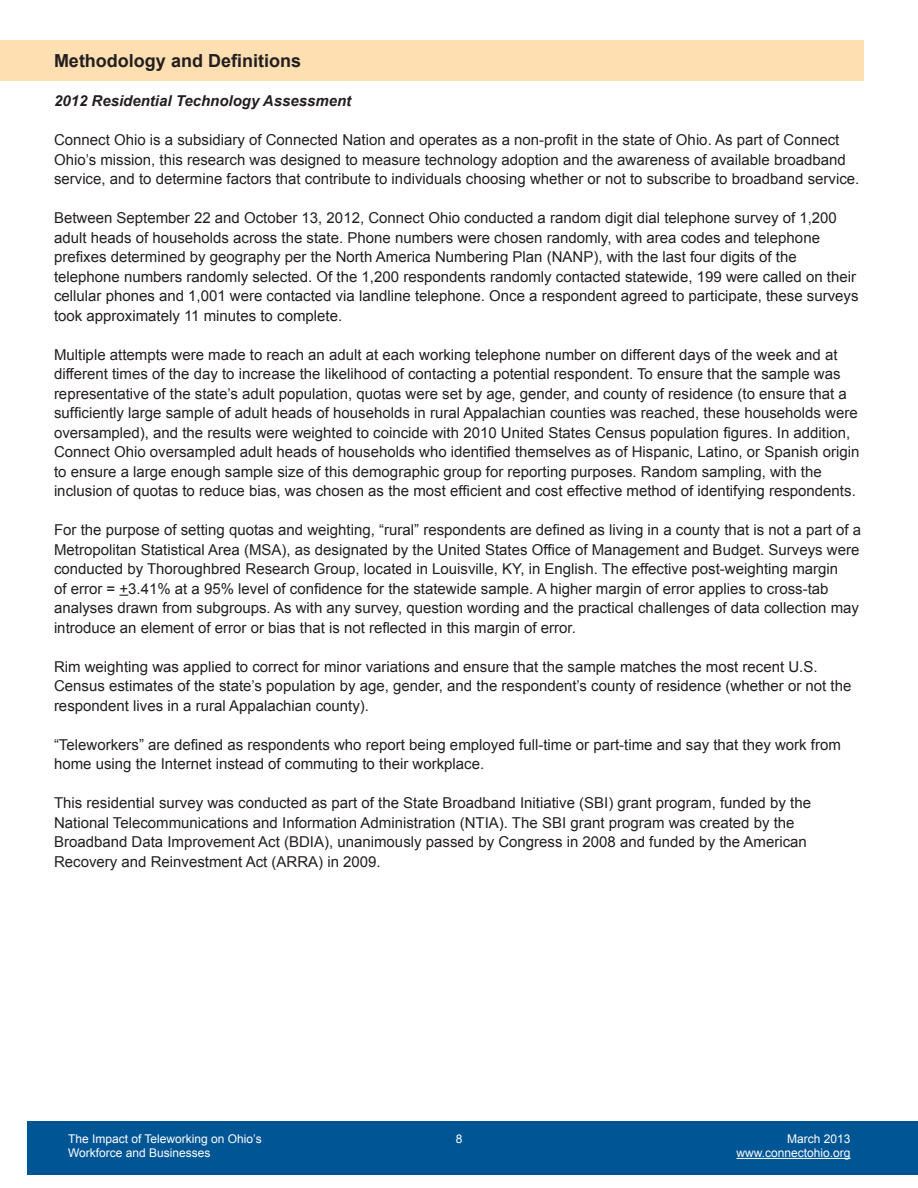
<style>
.page{position:relative;width:918px;height:1188px;background:#fff}
.page>*{position:absolute;margin:0;border:0;box-sizing:border-box;transform-origin:0 0}
.t1{font:700 18px "Arial";color:#231f20}
.t2{font:15px/19.5px "Arial";color:#231f20}
.t3{font:italic 700 15px "Arial";color:#231f20}
.t4{font:12px/14.4px "Arial";color:#fff}
</style>
<div class="page">
<div style="left:27px;top:1121px;width:891px;height:53px;background:#005595"></div>
<hr style="left:736px;top:1158px;width:114px;height:1px;background:#fff">
<div style="left:0;top:40px;width:864px;height:41px;background:#fddfb2"></div>
<p class="t1" style="left:54px;top:51px;width:249px">Methodology and Definitions</p>
<p class="t3" style="left:54px;top:92px;width:299px">2012 Residential Technology Assessment</p>
<p class="t2" style="left:54px;top:130px;width:807px">Connect Ohio is a subsidiary of Connected Nation and operates as a non-profit in the state of Ohio. As part of Connect<br>Ohio’s mission, this research was designed to measure technology adoption and the awareness of available broadband service, and to determine factors that contribute to individuals choosing whether or not to subscribe to broadband service.</p>
<p class="t2" style="left:54px;top:208px;width:806px">Between September 22 and October 13, 2012, Connect Ohio conducted a random digit dial telephone survey of 1,200 adult heads of households across the state. Phone numbers were chosen randomly, with area codes and telephone prefixes determined by geography per the North America Numbering Plan (NANP), with the last four digits of the telephone numbers randomly selected. Of the 1,200 respondents randomly contacted statewide, 199 were called on their cellular phones and 1,001 were contacted via landline telephone. Once a respondent agreed to participate, these surveys took approximately 11 minutes to complete.</p>
<p class="t2" style="left:54px;top:345px;width:807px">Multiple attempts were made to reach an adult at each working telephone number on different days of the week and at different times of the day to increase the likelihood of contacting a potential respondent. To ensure that the sample was representative of the state’s adult population, quotas were set by age, gender, and county of residence (to ensure that a sufficiently large sample of adult heads of households in rural Appalachian counties was reached, these households were oversampled), and the results were weighted to coincide with 2010 United States Census population figures. In addition, Connect Ohio oversampled adult heads of households who identified themselves as of Hispanic, Latino, or Spanish origin to ensure a large enough sample size of this demographic group for reporting purposes. Random sampling, with the inclusion of quotas to reduce bias, was chosen as the most efficient and cost effective method of identifying respondents.</p>
<p class="t2" style="left:54px;top:520px;width:809px">For the purpose of setting quotas and weighting, “rural” respondents are defined as living in a county that is not a part of a Metropolitan Statistical Area (MSA), as designated by the United States Office of Management and Budget. Surveys were conducted by Thoroughbred Research Group, located in Louisville, KY, in English. The effective post-weighting margin<br>of error = +3.41% at a 95% level of confidence for the statewide sample. A higher margin of error applies to cross-tab analyses drawn from subgroups. As with any survey, question wording and the practical challenges of data collection may introduce an element of error or bias that is not reflected in this margin of error.</p>
<p class="t2" style="left:54px;top:657px;width:799px">Rim weighting was applied to correct for minor variations and ensure that the sample matches the most recent U.S.<br>Census estimates of the state’s population by age, gender, and the respondent’s county of residence (whether or not the respondent lives in a rural Appalachian county).</p>
<p class="t2" style="left:54px;top:735px;width:788px">“Teleworkers” are defined as respondents who report being employed full-time or part-time and say that they work from home using the Internet instead of commuting to their workplace.</p>
<p class="t2" style="left:54px;top:793px;width:759px">This residential survey was conducted as part of the State Broadband Initiative (SBI) grant program, funded by the National Telecommunications and Information Administration (NTIA). The SBI grant program was created by the Broadband Data Improvement Act (BDIA), unanimously passed by Congress in 2008 and funded by the American Recovery and Reinvestment Act (ARRA) in 2009.</p>
<p class="t4" style="left:68px;top:1131px;width:195px">The Impact of Teleworking on Ohio’s<br>Workforce and Businesses</p>
<p class="t4" style="left:456px;top:1131px;width:8px">8</p>
<p class="t4" style="left:736px;top:1131px;width:116px;text-align:right">March 2013 www.connectohio.org</p>
</div>
